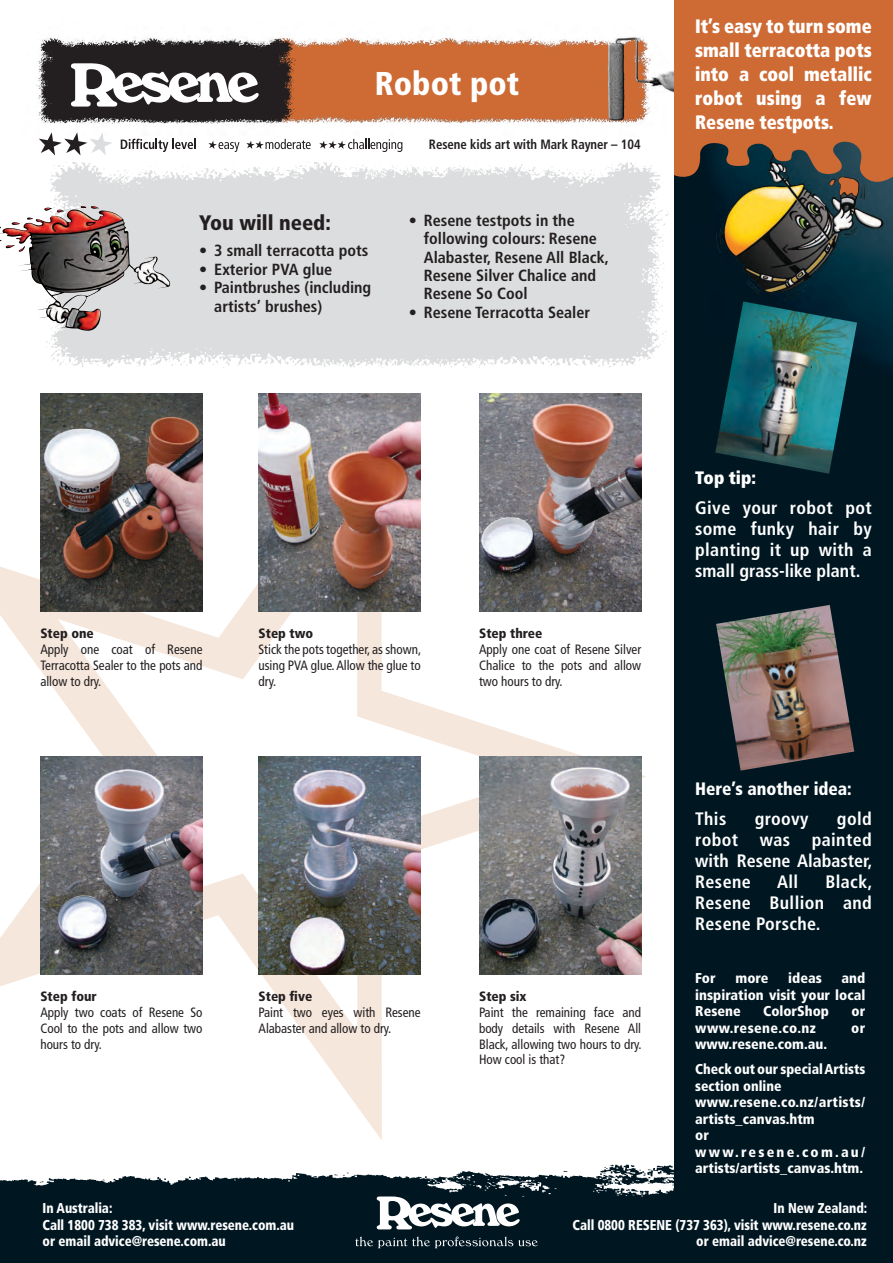
<style>
.page{position:relative;width:893px;height:1263px;background:#fff}
.page>*{position:absolute;margin:0;border:0;box-sizing:border-box;transform-origin:0 0}
.t1{font:900 condensed 33px "Frutiger";color:#fff}
.You_will_need_header{font:900 condensed 21px "Frutiger";color:#231f20}
.Intro_header{font:900 condensed 19.5px/24px "Frutiger";color:#fff;text-align:justify;scale:.93 1}
.Side_panel_copy{font:700 condensed 18px/21px "Frutiger";letter-spacing:.02em;color:#fff;text-align:justify}
.Side_panel_copy-2{font:900 condensed 18px "Frutiger";color:#fff}
.Intro_header-2{font:900 condensed 18px "Frutiger";color:#fff}
.You_will_need_bullet{font:700 condensed 16.2px/18.3px "Frutiger";color:#231f20}
.Side_panel_copy-3{font:900 condensed 14.25px/16.5px "Frutiger";color:#fff}
.Side_panel_copy-4{font:900 condensed 14.25px/16.5px "Frutiger";color:#fff;scale:.92 1}
.Side_panel_copy-5{font:900 condensed 14.25px "Frutiger";letter-spacing:.03em;color:#fff}
.Steps{font:condensed 13.5px/15.8px "Frutiger";color:#231f20;text-align:justify}
.Steps_header{font:900 condensed 13.5px "Frutiger";color:#231f20}
.Steps-2{font:700 condensed 13.5px "Frutiger";letter-spacing:-.005em;color:#231f20;scale:.95 1}
</style>
<div class="page">
<svg style="left:0;top:412px;width:646px;height:728px"></svg>
<svg style="left:58px;top:522px;width:484px;height:509px"></svg>
<div style="left:674px;top:0;width:219px;height:1263px;background:#001722"></div>
<img style="left:740px;top:196px;width:153px;height:168px">
<img style="left:315px;top:37px;width:359px;height:87px">
<img style="left:36px;top:37px;width:279px;height:87px">
<svg style="left:674px;top:0;width:219px;height:196px;background:#b86537"></svg>
<img style="left:38px;top:152px;width:702px;height:247px">
<img style="left:0;top:1164px;width:674px;height:99px">
<svg style="left:39px;top:132px;width:74px;height:23px"></svg>
<svg style="left:121px;top:139px;width:75px;height:13px"></svg>
<svg style="left:319px;top:139px;width:83px;height:13px"></svg>
<svg style="left:246px;top:139px;width:65px;height:10px"></svg>
<svg style="left:209px;top:141px;width:30px;height:11px"></svg>
<svg style="left:355px;top:1236px;width:183px;height:12px;background:#2b3e47"></svg>
<svg style="left:377px;top:1196px;width:143px;height:33px"></svg>
<img style="left:715px;top:301px;width:142px;height:173px">
<img style="left:716px;top:605px;width:138px;height:165px">
<img style="left:0;top:206px;width:100px;height:92px">
<svg style="left:71px;top:63px;width:188px;height:44px"></svg>
<img style="left:40px;top:393px;width:162px;height:218px">
<img style="left:259px;top:393px;width:162px;height:218px">
<img style="left:479px;top:393px;width:162px;height:218px">
<img style="left:40px;top:756px;width:162px;height:218px">
<img style="left:259px;top:756px;width:162px;height:218px">
<img style="left:479px;top:756px;width:162px;height:218px">
<p class="t1" style="left:375px;top:63px;width:146px">Robot pot</p>
<p class="You_will_need_header" style="left:199px;top:210px;width:133px">You will need:</p>
<p class="You_will_need_bullet" style="left:199px;top:242px;width:171px">• 3 small terracotta pots</p>
<p class="You_will_need_bullet" style="left:199px;top:260px;width:134px">• Exterior PVA glue</p>
<p class="You_will_need_bullet" style="left:214px;top:278px;width:158px;text-indent:-15px">• Paintbrushes (including artists’ brushes)</p>
<p class="Steps-2" style="left:429px;top:137px;width:224px">Resene kids art with Mark Rayner – 104</p>
<p class="You_will_need_bullet" style="left:424px;top:211px;width:187px;text-indent:-15px">• Resene testpots in the following colours: Resene<br>Alabaster, Resene All Black,<br>Resene Silver Chalice and<br>Resene So Cool</p>
<p class="You_will_need_bullet" style="left:409px;top:303px;width:183px">• Resene Terracotta Sealer</p>
<p class="Intro_header" style="left:695px;top:14px;width:191px">It’s easy to turn some small terracotta pots into a cool metallic robot using a few Resene testpots.</p>
<p class="Steps_header" style="left:40px;top:626px;width:55px">Step one</p>
<p class="Steps" style="left:40px;top:642px;width:164px">Apply one coat of Resene Terracotta Sealer to the pots and allow to dry.</p>
<p class="Steps_header" style="left:259px;top:626px;width:56px">Step two</p>
<p class="Steps" style="left:259px;top:642px;width:164px">Stick the pots together, as shown, using PVA glue. Allow the glue to dry.</p>
<p class="Steps_header" style="left:40px;top:988px;width:58px">Step four</p>
<p class="Steps" style="left:40px;top:1005px;width:164px">Apply two coats of Resene So Cool to the pots and allow two hours to dry.</p>
<p class="Steps_header" style="left:259px;top:988px;width:55px">Step five</p>
<p class="Steps" style="left:259px;top:1005px;width:164px">Paint two eyes with Resene<br>Alabaster and allow to dry.</p>
<p class="Steps_header" style="left:479px;top:626px;width:65px">Step three</p>
<p class="Steps" style="left:479px;top:642px;width:164px">Apply one coat of Resene Silver Chalice to the pots and allow two hours to dry.</p>
<p class="Steps_header" style="left:479px;top:988px;width:49px">Step six</p>
<p class="Steps" style="left:479px;top:1005px;width:164px">Paint the remaining face and body details with Resene All Black, allowing two hours to dry.<br>How cool is that?</p>
<p class="Intro_header-2" style="left:695px;top:467px;width:62px">Top tip:</p>
<p class="Side_panel_copy" style="left:695px;top:497px;width:178px">Give your robot pot some funky hair by planting it up with a small grass-like plant.</p>
<p class="Side_panel_copy-2" style="left:695px;top:778px;width:158px">Here’s another idea:</p>
<p class="Side_panel_copy" style="left:695px;top:808px;width:33px">This</p>
<p class="Side_panel_copy" style="left:755px;top:808px;width:55px">groovy</p>
<p class="Side_panel_copy" style="left:695px;top:808px;width:179px;text-indent:142px">gold robot was painted with Resene Alabaster, Resene</p>
<p class="Side_panel_copy" style="left:695px;top:871px;width:179px;text-indent:130px">Black, Resene Bullion and Resene Porsche.</p>
<p class="Side_panel_copy" style="left:777px;top:871px;width:23px">All</p>
<p class="Side_panel_copy-3" style="left:695px;top:970px;width:172px;text-align:justify;text-indent:146px">and inspiration visit your local Resene</p>
<p class="Side_panel_copy-3" style="left:695px;top:970px;width:22px">For</p>
<p class="Side_panel_copy-3" style="left:735px;top:970px;width:35px">more</p>
<p class="Side_panel_copy-3" style="left:788px;top:970px;width:35px">ideas</p>
<p class="Side_panel_copy-3" style="left:763px;top:1003px;width:67px">ColorShop</p>
<p class="Side_panel_copy-3" style="left:852px;top:1003px;width:15px">or</p>
<p class="Side_panel_copy-5" style="left:695px;top:1019px;width:122px">www.resene.co.nz</p>
<p class="Side_panel_copy-3" style="left:851px;top:1020px;width:16px">or</p>
<p class="Side_panel_copy-3" style="left:695px;top:1036px;width:133px">www.resene.com.au.</p>
<p class="Side_panel_copy-3" style="left:695px;top:1061px;width:172px">Check out our special Artists section online</p>
<p class="Side_panel_copy-3" style="left:695px;top:1094px;width:172px">www.resene.co.nz/artists/ artists_canvas.htm</p>
<p class="Side_panel_copy-3" style="left:695px;top:1127px;width:15px">or</p>
<p class="Side_panel_copy-3" style="left:695px;top:1144px;width:171px">www.resene.com.au/ artists/artists_canvas.htm.</p>
<p class="Side_panel_copy-4" style="left:43px;top:1200px;width:77px">In Australia:</p>
<p class="Side_panel_copy-4" style="left:43px;top:1217px;width:275px">Call 1800 738 383, visit www.resene.com.au or email advice@resene.com.au</p>
<p class="Side_panel_copy-4" style="left:774px;top:1200px;width:103px">In New Zealand:</p>
<p class="Side_panel_copy-4" style="left:573px;top:1217px;width:321px;text-align:right">Call 0800 RESENE (737 363), visit www.resene.co.nz or email advice@resene.co.nz</p>
</div>
